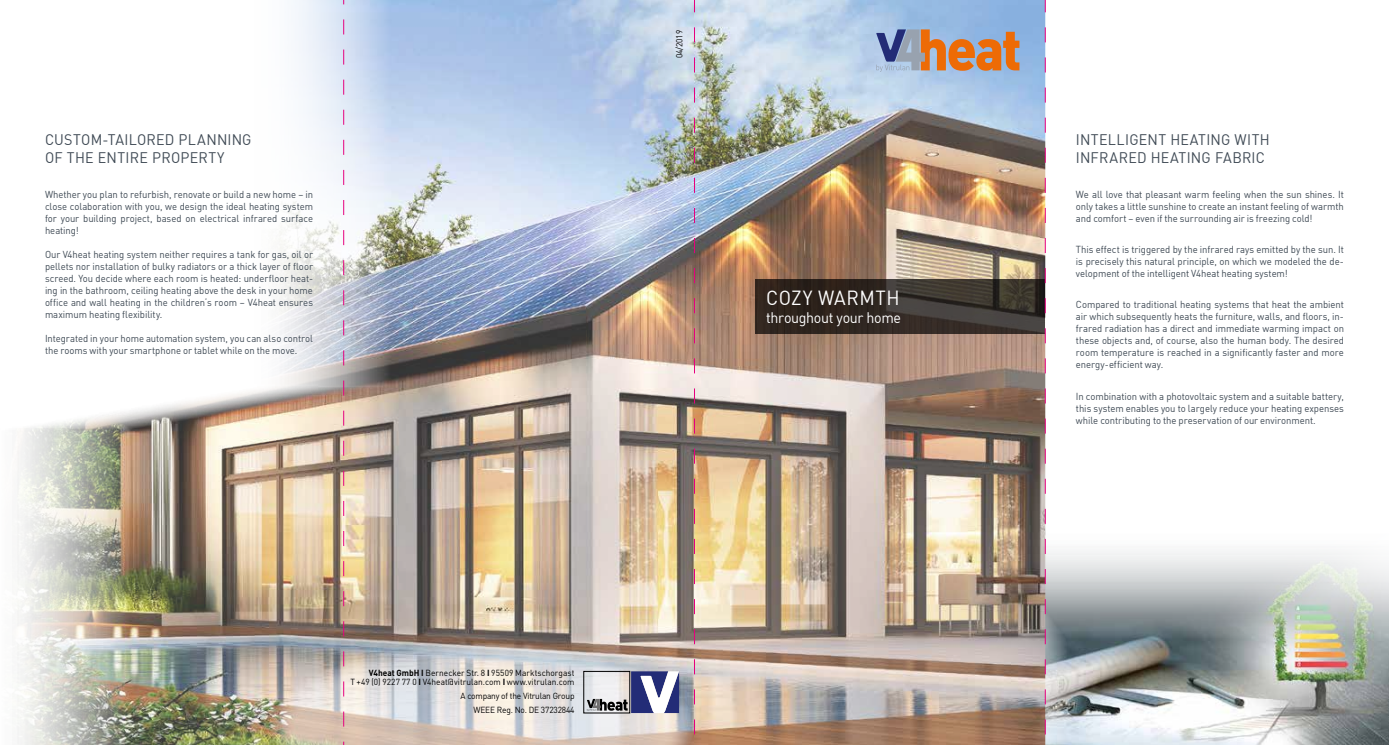
<style>
.page{position:relative;width:1389px;height:745px;background:#fff}
.page>*{position:absolute;margin:0;border:0;box-sizing:border-box;transform-origin:0 0}
.t1{font:20px "DIN Offc";letter-spacing:.025em;color:#fff;scale:.95 1}
.t2{font:15px/18px "DIN Offc";letter-spacing:.015em;color:#3e4954;scale:.95 1}
.t3{font:15px "DIN Offc";letter-spacing:-.025em;color:#fff;scale:.95 1}
.t4{font:10px/12px "DIN Offc";letter-spacing:-.005em;color:#3e4954;text-align:justify;scale:.95 1}
.t5{font:10px/12px "DIN Pro";letter-spacing:-.005em;color:#3e4954;text-align:justify;scale:.95 1}
.t6{font:8.75px/8.8px "DINOT";color:#000;text-align:right;scale:.95 1}
.t7{font:8.75px/14px "DINOT";letter-spacing:-.02em;color:#000;text-align:right;scale:.95 1}
.s1{font-weight:700}
</style>
<div class="page">
<img style="left:1046px;top:551px;width:343px;height:193px">
<img style="left:17px;top:0;width:1028px;height:744px">
<svg style="left:876px;top:29px;width:143px;height:43px;background:#b09185"></svg>
<svg style="left:270px;top:642px;width:424px;height:102px;background:#cfc8c3"></svg>
<svg style="left:756px;top:279px;width:289px;height:55px;background:#352e28"></svg>
<svg style="left:587px;top:671px;width:92px;height:41px"></svg>
<svg style="left:343px;top:0;width:1px;height:744px"></svg>
<svg style="left:694px;top:0;width:1px;height:744px"></svg>
<svg style="left:1045px;top:0;width:1px;height:744px"></svg>
<h2 class="t2" style="left:45px;top:130px;width:219px">CUSTOM-TAILORED PLANNING<br>OF THE ENTIRE PROPERTY</h2>
<p class="t5" style="left:45px;top:187px;width:284px">Whether you plan to refurbish, renovate or build a new home – in close colaboration with you, we design the ideal heating system for your building project, based on electrical infrared surface heating!</p>
<p class="t5" style="left:45px;top:247px;width:284px">Our V4heat heating system neither requires a tank for gas, oil or pellets nor installation of bulky radiators or a thick layer of floor screed. You decide where each room is heated: underfloor heat&shy;ing in the bathroom, ceiling heating above the desk in your home office and wall heating in the children‘s room – V4heat ensures maximum heating flexibility.</p>
<p class="t5" style="left:45px;top:331px;width:284px">Integrated in your home automation system, you can also control the rooms with your smartphone or tablet while on the move.</p>
<p class="t6" style="left:675px;top:58px;width:31px;rotate:-90deg">04/2019</p>
<h1 class="t1" style="left:766px;top:284px;width:142px">COZY WARMTH</h1>
<h2 class="t3" style="left:766px;top:308px;width:143px">throughout your home</h2>
<p class="t6" style="left:350px;top:667px;width:237px"><span class="s1">V4heat GmbH I</span> Bernecker Str. 8 <span class="s1">I</span> 95509 Marktschorgast<br>T +49 (0) 9227 77 0 <span class="s1">I</span> V4heat@vitrulan.com <span class="s1">I</span> www.vitrulan.com</p>
<p class="t7" style="left:461px;top:688px;width:121px">A company of the Vitrulan Group<br>WEEE Reg. No. DE 37232844</p>
<h2 class="t2" style="left:1076px;top:130px;width:206px">INTELLIGENT HEATING WITH<br>INFRARED HEATING FABRIC</h2>
<p class="t4" style="left:1076px;top:188px;width:284px">We all love that pleasant warm feeling when the sun shines. It only takes a little sunshine to create an instant feeling of warmth and comfort – even if the surrounding air is freezing cold!</p>
<p class="t4" style="left:1076px;top:243px;width:284px">This effect is triggered by the infrared rays emitted by the sun. It is precisely this natural principle, on which we modeled the de&shy;velopment of the intelligent V4heat heating system!</p>
<p class="t4" style="left:1076px;top:298px;width:284px">Compared to traditional heating systems that heat the ambient air which subsequently heats the furniture, walls, and floors, in&shy;frared radiation has a direct and immediate warming impact on these objects and, of course, also the human body. The desired room temperature is reached in a significantly faster and more energy-efficient way.</p>
<p class="t4" style="left:1076px;top:389px;width:284px">In combination with a photovoltaic system and a suitable battery, this system enables you to largely reduce your heating expenses while contributing to the preservation of our environment.</p>
</div>
